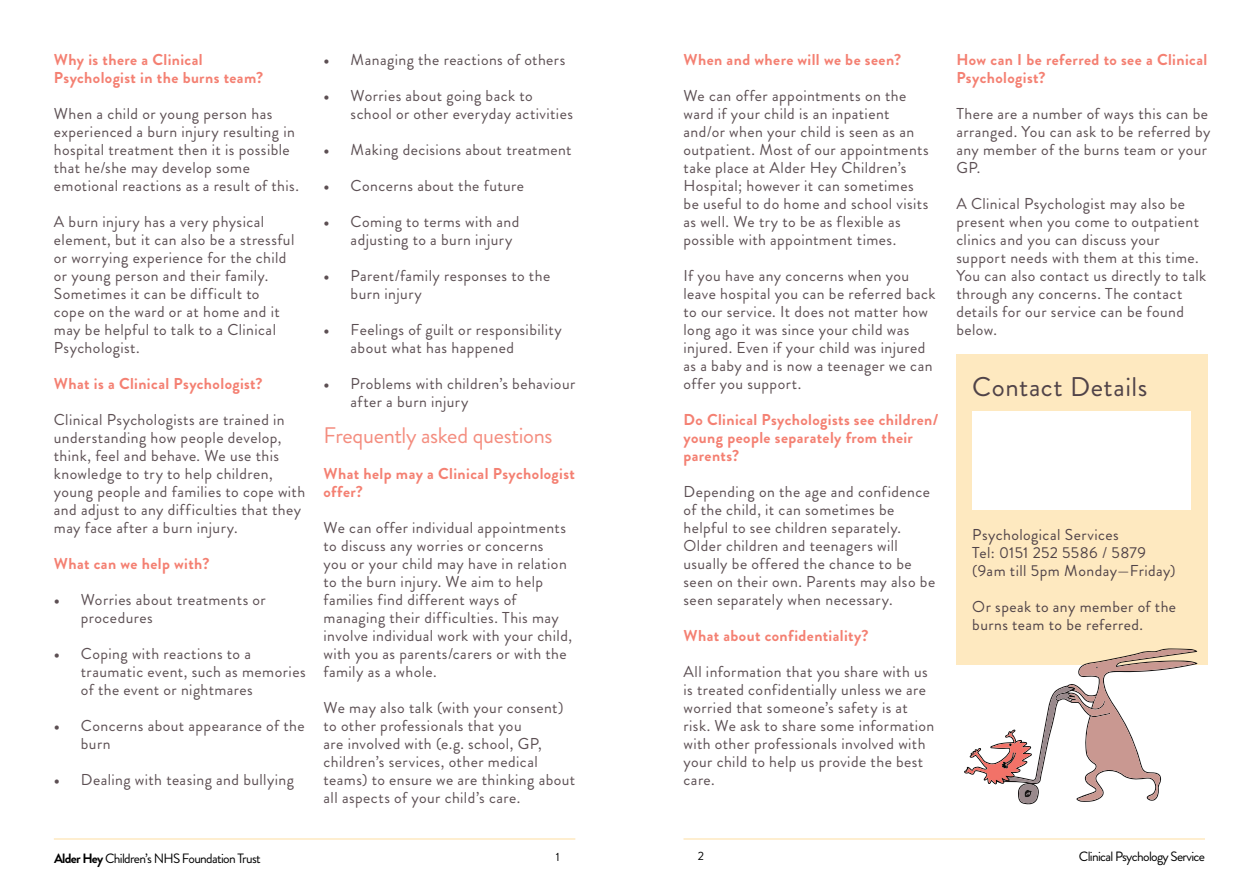
<style>
.page{position:relative;width:1259px;height:893px;background:#fff}
.page>*{position:absolute;margin:0;border:0;box-sizing:border-box;transform-origin:0 0}
.t1{font:27px "Brandon Grotesque";letter-spacing:.02em;color:#504348}
.t2{font:22.5px "Brandon Grotesque";letter-spacing:-.015em;color:#f48d7f}
.t3{font:15.75px/18px "Brandon Grotesque";letter-spacing:.025em;color:#5c4f53}
.t4{font:700 15.75px/18px "Brandon Grotesque";letter-spacing:.025em;color:#f48072}
.t5{font:15.75px/18px "Brandon Grotesque";letter-spacing:.025em;color:#504348}
.t6{font:13.5px "Brandon Grotesque";letter-spacing:-.05em;color:#000}
.t7{font:12px "Brandon Grotesque";color:#000}
.s1{font-family:"Minion Pro"}
.s2{font-weight:700}
</style>
<div class="page">
<hr style="left:54px;top:838px;width:521px;height:2px;background:#fee9c0">
<hr style="left:683px;top:838px;width:522px;height:2px;background:#fee9c0">
<div style="left:956px;top:354px;width:252px;height:311px;background:#fee9c0"></div>
<svg style="left:964px;top:648px;width:233px;height:156px"></svg>
<div style="left:972px;top:411px;width:218px;height:98px;background:#fff"></div>
<p class="t4" style="left:54px;top:51px;width:211px">Why is there a Clinical<br>Psychologist in the burns team?</p>
<p class="t3" style="left:54px;top:105px;width:247px">When a child or young person has experienced a burn injury resulting in hospital treatment then it is possible that he/she may develop some emotional reactions as a result of this.</p>
<p class="t3" style="left:54px;top:213px;width:242px">A burn injury has a very physical element, but it can also be a stressful or worrying experience for the child or young person and their family.<br>Sometimes it can be difficult to<br>cope on the ward or at home and it may be helpful to talk to a Clinical<br>Psychologist.</p>
<p class="t4" style="left:54px;top:375px;width:210px">What is a Clinical Psychologist?</p>
<p class="t3" style="left:54px;top:411px;width:253px">Clinical Psychologists are trained in understanding how people develop, think, feel and behave. We use this knowledge to try to help children, young people and families to cope with and adjust to any difficulties that they may face after a burn injury.</p>
<p class="t4" style="left:54px;top:555px;width:157px">What can we help with?</p>
<p class="t3" style="left:81px;top:591px;width:186px;text-indent:-27px"><span class="s1">•</span> Worries about treatments or procedures</p>
<p class="t3" style="left:81px;top:645px;width:226px;text-indent:-27px"><span class="s1">•</span> Coping with reactions to a traumatic event, such as memories of the event or nightmares</p>
<p class="t3" style="left:81px;top:717px;width:225px;text-indent:-27px"><span class="s1">•</span> Concerns about appearance of the burn</p>
<p class="t3" style="left:54px;top:771px;width:242px"><span class="s1">•</span> Dealing with teasing and bullying</p>
<p class="t3" style="left:323px;top:51px;width:243px"><span class="s1">•</span> Managing the reactions of others</p>
<p class="t3" style="left:350px;top:87px;width:224px;text-indent:-27px"><span class="s1">•</span> Worries about going back to school or other everyday activities</p>
<p class="t3" style="left:323px;top:141px;width:250px"><span class="s1">•</span> Making decisions about treatment</p>
<p class="t3" style="left:323px;top:177px;width:202px"><span class="s1">•</span> Concerns about the future</p>
<p class="t3" style="left:350px;top:213px;width:170px;text-indent:-27px"><span class="s1">•</span> Coming to terms with and adjusting to a burn injury</p>
<p class="t3" style="left:350px;top:267px;width:201px;text-indent:-27px"><span class="s1">•</span> Parent/family responses to the burn injury</p>
<p class="t3" style="left:350px;top:321px;width:213px;text-indent:-27px"><span class="s1">•</span> Feelings of guilt or responsibility about what has happened</p>
<p class="t3" style="left:350px;top:375px;width:226px;text-indent:-27px"><span class="s1">•</span> Problems with children’s behaviour after a burn injury</p>
<h2 class="t2" style="left:324px;top:420px;width:230px">Frequently asked questions</h2>
<p class="t4" style="left:324px;top:465px;width:253px">What help may a Clinical Psychologist offer?</p>
<p class="t3" style="left:324px;top:519px;width:250px">We can offer individual appointments to discuss any worries or concerns<br>you or your child may have in relation to the burn injury. We aim to help families find different ways of managing their difficulties. This may involve individual work with your child, with you as parents/carers or with the family as a whole.</p>
<p class="t3" style="left:324px;top:699px;width:253px">We may also talk (with your consent) to other professionals that you<br>are involved with (e.g. school, GP, children’s services, other medical teams) to ensure we are thinking about all aspects of your child’s care.</p>
<p class="t6" style="left:54px;top:849px;width:208px"><span class="s2">Alder Hey</span> Children’s NHS Foundation Trust</p>
<p class="t7" style="left:556px;top:849px;width:5px">1</p>
<p class="t4" style="left:683px;top:51px;width:219px">When and where will we be seen?</p>
<p class="t3" style="left:683px;top:87px;width:247px">We can offer appointments on the ward if your child is an inpatient and/or when your child is seen as an outpatient. Most of our appointments take place at Alder Hey Children’s Hospital; however it can sometimes be useful to do home and school visits as well. We try to be as flexible as possible with appointment times.</p>
<p class="t3" style="left:683px;top:267px;width:253px">If you have any concerns when you leave hospital you can be referred back to our service. It does not matter how long ago it was since your child was injured. Even if your child was injured as a baby and is now a teenager we can offer you support.</p>
<p class="t4" style="left:683px;top:411px;width:256px">Do Clinical Psychologists see children/ young people separately from their parents?</p>
<p class="t3" style="left:683px;top:483px;width:253px">Depending on the age and confidence of the child, it can sometimes be helpful to see children separately.<br>Older children and teenagers will usually be offered the chance to be seen on their own. Parents may also be seen separately when necessary.</p>
<p class="t4" style="left:683px;top:627px;width:186px">What about confidentiality?</p>
<p class="t3" style="left:683px;top:663px;width:252px">All information that you share with us is treated confidentially unless we are worried that someone’s safety is at risk. We ask to share some information with other professionals involved with your child to help us provide the best care.</p>
<p class="t4" style="left:956px;top:51px;width:252px">How can I be referred to see a Clinical<br>Psychologist?</p>
<p class="t3" style="left:956px;top:105px;width:256px">There are a number of ways this can be arranged. You can ask to be referred by any member of the burns team or your<br>GP.</p>
<p class="t3" style="left:956px;top:195px;width:251px">A Clinical Psychologist may also be present when you come to outpatient clinics and you can discuss your support needs with them at this time.<br>You can also contact us directly to talk through any concerns. The contact details for our service can be found below.</p>
<h1 class="t1" style="left:972px;top:368px;width:176px">Contact Details</h1>
<p class="t5" style="left:972px;top:525px;width:205px">Psychological Services<br>Tel: 0151 252 5586 / 5879 (9am till 5pm Monday—Friday)</p>
<p class="t5" style="left:972px;top:597px;width:205px">Or speak to any member of the burns team to be referred.</p>
<p class="t7" style="left:698px;top:847px;width:8px">2</p>
<p class="t6" style="left:1079px;top:847px;width:127px">Clinical Psychology Service</p>
</div>
